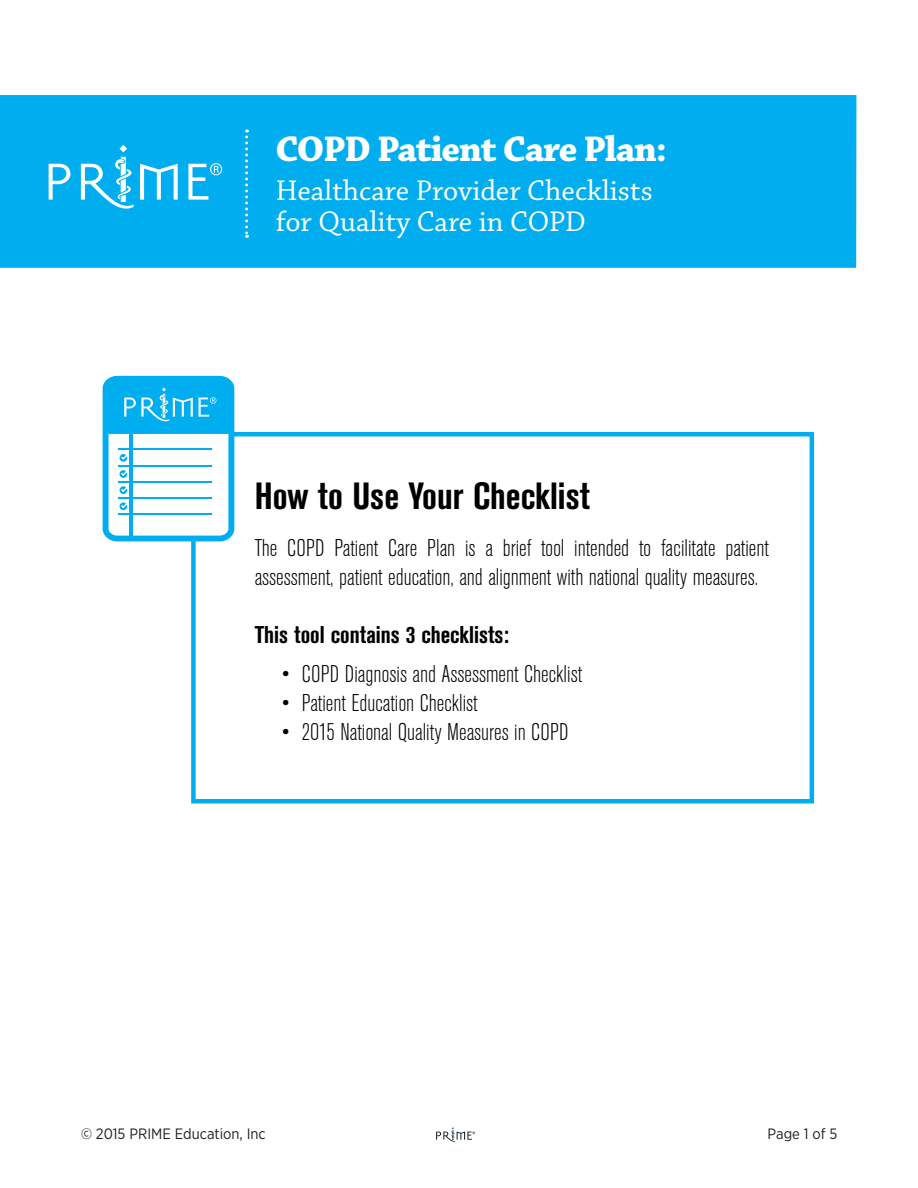
<style>
.page{position:relative;width:918px;height:1188px;background:#fff}
.page>*{position:absolute;margin:0;border:0;box-sizing:border-box;transform-origin:0 0}
.t1{font:700 condensed 37.5px "Akzidenz Grotesk BE";color:#000}
.t2{font:700 37.5px "Chaparral Pro";letter-spacing:-.03em;color:#fff}
.t3{font:30px/31.2px "Chaparral Pro";color:#fff}
.t4{font:300 condensed 24px/28.8px "Akzidenz Grotesk BE";color:#000}
.t5{font:700 condensed 24px "Akzidenz Grotesk BE";color:#000}
.t6{font:15px "Gotham Narrow";color:#231f20}
</style>
<div class="page">
<svg style="left:436px;top:1127px;width:39px;height:15px"></svg>
<div style="left:0;top:95px;width:856px;height:173px;background:#00aeef"></div>
<svg style="left:245px;top:130px;width:3px;height:108px"></svg>
<svg style="left:49px;top:164px;width:21px;height:36px"></svg>
<svg style="left:140px;top:164px;width:38px;height:36px"></svg>
<svg style="left:81px;top:145px;width:53px;height:64px"></svg>
<svg style="left:188px;top:163px;width:34px;height:37px"></svg>
<div style="left:191px;top:432px;width:623px;height:372px;border:4px solid #00aeef"></div>
<svg style="left:103px;top:376px;width:131px;height:165px"></svg>
<h1 class="t2" style="left:275px;top:127px;width:393px">COPD Patient Care Plan:</h1>
<p class="t3" style="left:276px;top:176px;width:378px">Healthcare Provider Checklists for Quality Care in COPD</p>
<h1 class="t1" style="left:255px;top:475px;width:337px">How to Use Your Checklist</h1>
<p class="t4" style="left:255px;top:534px;width:516px">The COPD Patient Care Plan is a brief tool intended to facilitate patient assessment, patient education, and alignment with national quality measures.</p>
<p class="t5" style="left:255px;top:621px;width:256px">This tool contains 3 checklists:</p>
<p class="t4" style="left:282px;top:660px;width:302px">• COPD Diagnosis and Assessment Checklist</p>
<p class="t4" style="left:282px;top:689px;width:198px">• Patient Education Checklist</p>
<p class="t4" style="left:282px;top:718px;width:288px">• 2015 National Quality Measures in COPD</p>
<p class="t6" style="left:81px;top:1125px;width:186px">© 2015 PRIME Education, Inc</p>
<p class="t6" style="left:768px;top:1125px;width:71px">Page 1 of 5</p>
</div>
